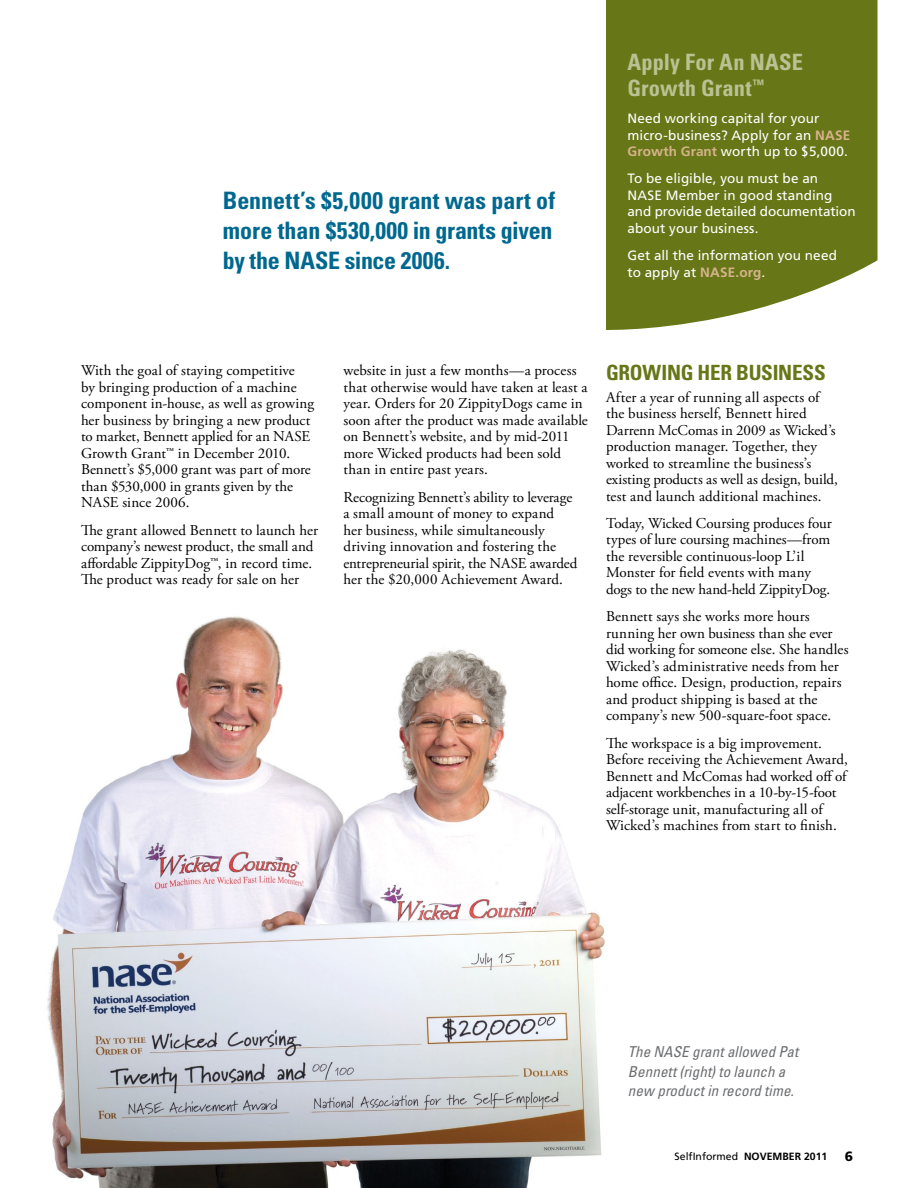
<style>
.page{position:relative;width:918px;height:1188px;background:#fff}
.page>*{position:absolute;margin:0;border:0;box-sizing:border-box;transform-origin:0 0}
.t1{font:700 condensed 24px/30px "Univers LT Std";color:#00688f}
.t2{font:700 condensed 22.5px/25.5px "Univers LT Std";letter-spacing:.005em;color:#bac192}
.t3{font:700 condensed 21px "Univers LT Std";letter-spacing:-.015em;color:#677718}
.t4{font:15px/16.5px "Adobe Garamond Pro";color:#000}
.t5{font:italic condensed 15px/19.5px "Univers LT Std";letter-spacing:.005em;color:#6d6e71}
.t6{font:13.5px/16.5px "Frutiger";letter-spacing:.005em;color:#fff}
.t7{font:700 13.5px "Frutiger";color:#d6b38b}
.t8{font:900 13.5px "Frutiger";color:#000}
.t9{font:10.5px "Frutiger";color:#000}
.s1{font-weight:700;color:#d6b38b}
.s2{font-weight:400;color:#fff}
.s3{font-weight:700}
</style>
<div class="page">
<img style="left:47px;top:616px;width:558px;height:572px">
<svg style="left:606px;top:0;width:272px;height:330px;background:#718027"></svg>
<h1 class="t1" style="left:223px;top:186px;width:334px">Bennett’s $5,000 grant was part of more than $530,000 in grants given by the NASE since 2006.</h1>
<h2 class="t2" style="left:627px;top:49px;width:177px">Apply For An NASE<br>Growth Grant<sup>™</sup></h2>
<p class="t6" style="left:627px;top:110px;width:222px">Need working capital for your micro-business? Apply for an <span class="s1">NASE<br>Growth Grant</span> worth up to $5,000.</p>
<p class="t6" style="left:627px;top:171px;width:230px">To be eligible, you must be an<br>NASE Member in good standing and provide detailed documentation about your business.</p>
<p class="t6" style="left:627px;top:247px;width:211px">Get all the information you need to apply at <span class="s1">NASE</span></p>
<p class="t7" style="left:736px;top:264px;width:31px">.org<span class="s2">.</span></p>
<p class="t4" style="left:81px;top:363px;width:235px">With the goal of staying competitive<br>by bringing production of a machine component in-house, as well as growing her business by bringing a new product to market, Bennett applied for an NASE Growth Grant™ in December 2010.<br>Bennett’s $5,000 grant was part of more than $530,000 in grants given by the NASE since 2006.</p>
<p class="t4" style="left:81px;top:522px;width:238px">The grant allowed Bennett to launch her company’s newest product, the small and affordable ZippityDog™, in record time.<br>The product was ready for sale on her</p>
<p class="t4" style="left:344px;top:363px;width:246px">website in just a few months—a process that otherwise would have taken at least a year. Orders for 20 ZippityDogs came in soon after the product was made available on Bennett’s website, and by mid-2011 more Wicked products had been sold than in entire past years.</p>
<p class="t4" style="left:344px;top:489px;width:235px">Recognizing Bennett’s ability to leverage a small amount of money to expand<br>her business, while simultaneously driving innovation and fostering the entrepreneurial spirit, the NASE awarded her the $20,000 Achievement Award.</p>
<h3 class="t3" style="left:606px;top:359px;width:185px">Growing Her Business</h3>
<p class="t4" style="left:606px;top:389px;width:233px">After a year of running all aspects of the business herself, Bennett hired Darrenn McComas in 2009 as Wicked’s production manager. Together, they worked to streamline the business’s existing products as well as design, build, test and launch additional machines.</p>
<p class="t4" style="left:606px;top:515px;width:227px">Today, Wicked Coursing produces four types of lure coursing machines—from the reversible continuous-loop L’il Monster for field events with many dogs to the new hand-held ZippityDog.</p>
<p class="t4" style="left:606px;top:609px;width:244px">Bennett says she works more hours running her own business than she ever did working for someone else. She handles Wicked’s administrative needs from her home office. Design, production, repairs and product shipping is based at the company’s new 500-square-foot space.</p>
<p class="t4" style="left:606px;top:735px;width:244px">The workspace is a big improvement.<br>Before receiving the Achievement Award, Bennett and McComas had worked off of adjacent workbenches in a 10-by-15-foot self-storage unit, manufacturing all of Wicked’s machines from start to finish.</p>
<p class="t5" style="left:628px;top:1042px;width:172px">The NASE grant allowed Pat<br>Bennett (right) to launch a new product in record time.</p>
<p class="t9" style="left:675px;top:1150px;width:154px">SelfInformed <span class="s3">November 2011</span></p>
<p class="t8" style="left:845px;top:1148px;width:10px">6</p>
</div>
